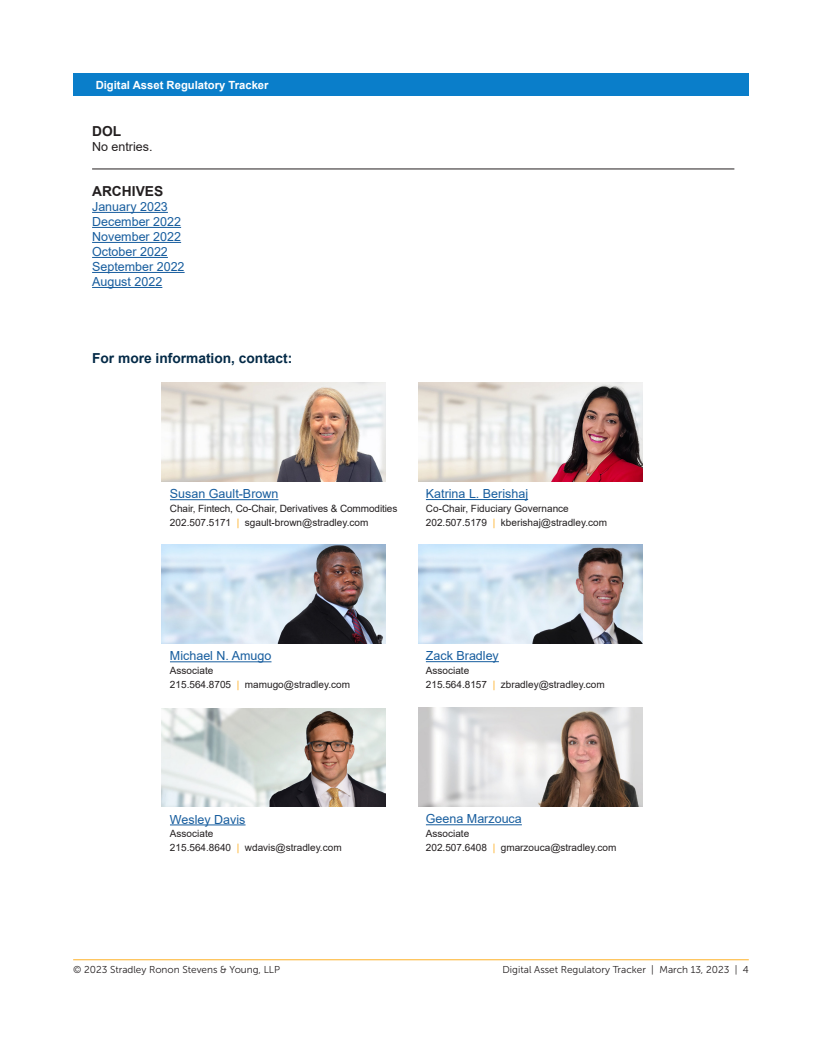
<style>
.page{position:relative;width:822px;height:1047px;background:#fff}
.page>*{position:absolute;margin:0;border:0;box-sizing:border-box;transform-origin:0 0}
.t1{font:700 13.75px "Arial";color:#042a47}
.t2{font:700 13.75px "Arial";color:#231f20}
.t3{font:12.5px "Arial";color:#175d9e}
.t4{font:12.5px "Arial";color:#231f20}
.t5{font:700 11.25px "Arial";color:#fff}
.t6{font:10px/13.8px "Arial";color:#231f20}
.t7{font:10px "Museo Sans 300";color:#231f20}
.s1{color:#feb127}
</style>
<div class="page">
<hr style="left:73px;top:959px;width:675px;height:1px;background:#feb127">
<div style="left:73px;top:73px;width:675px;height:23px;background:#0a7eca"></div>
<hr style="left:92px;top:212px;width:76px;height:1px;background:#175d9e">
<hr style="left:92px;top:227px;width:89px;height:1px;background:#175d9e">
<hr style="left:92px;top:242px;width:89px;height:1px;background:#175d9e">
<hr style="left:92px;top:257px;width:76px;height:1px;background:#175d9e">
<hr style="left:92px;top:272px;width:92px;height:1px;background:#175d9e">
<hr style="left:92px;top:287px;width:70px;height:1px;background:#175d9e">
<hr style="left:170px;top:499px;width:108px;height:1px;background:#175d9e">
<img style="left:162px;top:383px;width:223px;height:98px">
<hr style="left:426px;top:499px;width:102px;height:1px;background:#175d9e">
<img style="left:419px;top:382px;width:223px;height:99px">
<hr style="left:170px;top:661px;width:101px;height:1px;background:#175d9e">
<img style="left:162px;top:545px;width:223px;height:98px">
<hr style="left:426px;top:661px;width:72px;height:1px;background:#175d9e">
<img style="left:419px;top:544px;width:223px;height:99px">
<hr style="left:170px;top:824px;width:75px;height:1px;background:#175d9e">
<img style="left:162px;top:708px;width:223px;height:98px">
<hr style="left:426px;top:824px;width:95px;height:1px;background:#175d9e">
<img style="left:419px;top:707px;width:222px;height:99px">
<hr style="left:92px;top:169px;width:642px;height:1px;background:#231f20">
<p class="t5" style="left:96px;top:77px;width:174px">Digital Asset Regulatory Tracker</p>
<p class="t2" style="left:92px;top:121px;width:31px">DOL</p>
<p class="t4" style="left:92px;top:138px;width:62px">No entries.</p>
<p class="t2" style="left:92px;top:181px;width:73px">ARCHIVES</p>
<p class="t3" style="left:92px;top:198px;width:77px">January 2023</p>
<p class="t3" style="left:92px;top:213px;width:90px">December 2022</p>
<p class="t3" style="left:92px;top:228px;width:90px">November 2022</p>
<p class="t3" style="left:92px;top:243px;width:77px">October 2022</p>
<p class="t3" style="left:92px;top:258px;width:94px">September 2022</p>
<p class="t3" style="left:92px;top:273px;width:72px">August 2022</p>
<p class="t1" style="left:92px;top:348px;width:202px">For more information, contact:</p>
<p class="t3" style="left:170px;top:485px;width:110px">Susan Gault-Brown</p>
<p class="t6" style="left:170px;top:501px;width:229px">Chair, Fintech, Co-Chair, Derivatives &amp; Commodities<br>202.507.5171 <span class="s1">|</span> sgault-brown@stradley.com</p>
<p class="t3" style="left:426px;top:485px;width:104px">Katrina L. Berishaj</p>
<p class="t6" style="left:426px;top:501px;width:144px">Co-Chair, Fiduciary Governance</p>
<p class="t6" style="left:426px;top:515px;width:182px">202.507.5179 <span class="s1">|</span> kberishaj@stradley.com</p>
<p class="t3" style="left:170px;top:647px;width:103px">Michael N. Amugo</p>
<p class="t6" style="left:170px;top:663px;width:181px">Associate<br>215.564.8705 <span class="s1">|</span> mamugo@stradley.com</p>
<p class="t3" style="left:426px;top:647px;width:74px">Zack Bradley</p>
<p class="t6" style="left:426px;top:663px;width:45px">Associate</p>
<p class="t6" style="left:426px;top:677px;width:180px">215.564.8157 <span class="s1">|</span> zbradley@stradley.com</p>
<p class="t3" style="left:170px;top:810px;width:77px">Wesley Davis</p>
<p class="t6" style="left:170px;top:826px;width:173px">Associate<br>215.564.8640 <span class="s1">|</span> wdavis@stradley.com</p>
<p class="t3" style="left:426px;top:810px;width:97px">Geena Marzouca</p>
<p class="t6" style="left:426px;top:826px;width:45px">Associate</p>
<p class="t6" style="left:426px;top:840px;width:192px">202.507.6408 <span class="s1">|</span> gmarzouca@stradley.com</p>
<p class="t7" style="left:73px;top:964px;width:208px">© 2023 Stradley Ronon Stevens &amp; Young, LLP</p>
<p class="t7" style="left:502px;top:964px;width:247px">Digital Asset Regulatory Tracker | March 13, 2023 | 4</p>
</div>
